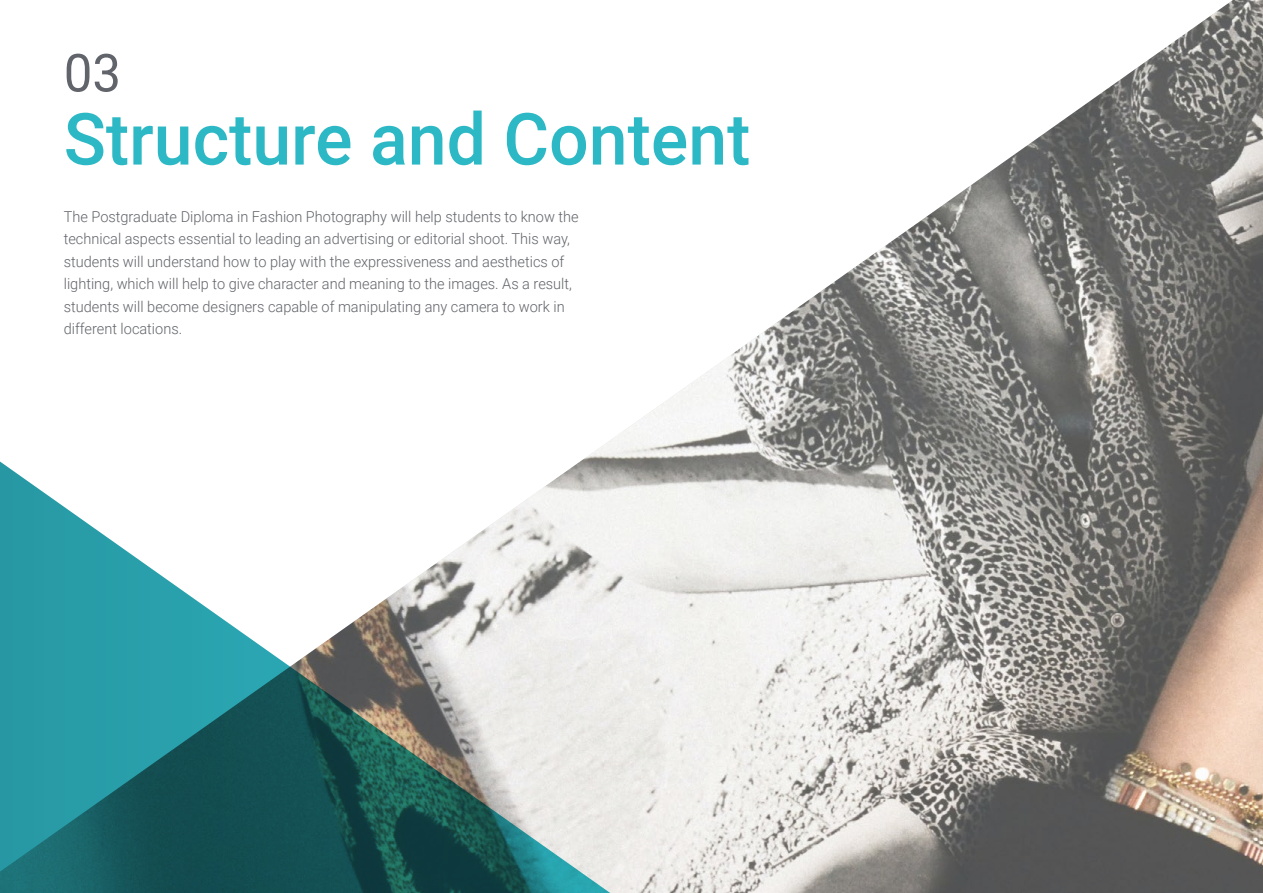
<style>
.page{position:relative;width:1263px;height:893px;background:#fff}
.page>*{position:absolute;margin:0;border:0;box-sizing:border-box;transform-origin:0 0}
.t1{font:500 72px "Roboto";color:#2db8c5}
.t2{font:52.5px "Roboto";color:#61646a}
.t3{font:300 15px/22.5px "Roboto";color:#61646a}
</style>
<div class="page">
<img style="left:603px;top:0;width:660px;height:893px">
<svg style="left:0;top:446px;width:640px;height:447px"></svg>
<h2 class="t2" style="left:64px;top:36px;width:59px">03</h2>
<h1 class="t1" style="left:64px;top:89px;width:688px">Structure and Content</h1>
<p class="t3" style="left:64px;top:205px;width:516px">The Postgraduate Diploma in Fashion Photography will help students to know the technical aspects essential to leading an advertising or editorial shoot. This way, students will understand how to play with the expressiveness and aesthetics of lighting, which will help to give character and meaning to the images. As a result, students will become designers capable of manipulating any camera to work in different locations.</p>
</div>
